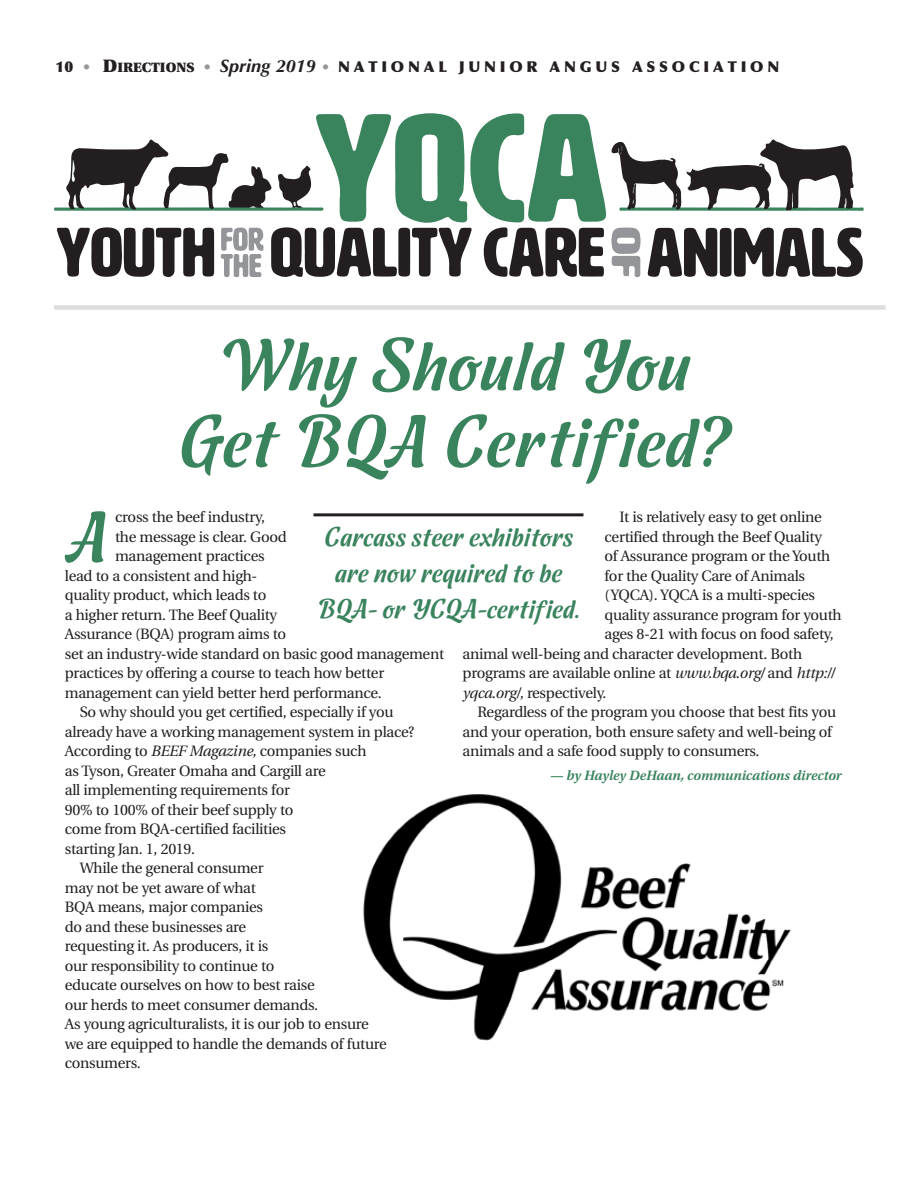
<style>
.page{position:relative;width:918px;height:1188px;background:#fff}
.page>*{position:absolute;margin:0;border:0;box-sizing:border-box;transform-origin:0 0}
.headline{font:72px/76.5px "Dessert Script";color:#39835d;text-align:center}
.Drop_Cap{font:69.9px "Dessert Script";color:#39835d}
.Sidebar_body_text{font:27px/36px "Dessert Script";letter-spacing:-.005em;color:#39835d;text-align:center}
.body_text{font:15px/19.5px "Utopia";letter-spacing:-.02em;color:#231f20}
.Drop_Cap-2{font:15px "Utopia";letter-spacing:-.02em;color:#231f20}
.t1{font:900 15px "Optima";letter-spacing:.25em;color:#231f20}
.byline{font:italic 600 14.25px "Utopia Std";letter-spacing:-.01em;color:#39835d}
.s1{font-weight:700;color:#939598}
.s2{font-family:"Utopia";font-size:18px}
.s3{font-family:"Utopia";font-size:13.5px}
.s4{font-weight:700;font-style:italic;font-size:18px}
.s5{font-style:italic}
</style>
<div class="page">
<hr style="left:314px;top:513px;width:270px;height:3px;background:#231f20">
<svg style="left:54px;top:113px;width:810px;height:165px"></svg>
<img style="left:363px;top:794px;width:428px;height:247px">
<div style="left:54px;top:305px;width:832px;height:5px;background:#dcdddf"></div>
<p class="t1" style="left:56px;top:58px;width:725px">10 <span class="s1">•</span> <span class="s2">D</span><span class="s3">IRECTIONS</span> <span class="s1">•</span> <span class="s4">Spring 2019</span> <span class="s1">•</span> NATIONAL JUNIOR ANGUS ASSOCIATION</p>
<p class="headline" style="left:176px;top:324px;width:555px">Why Should You<br>Get BQA Certified?</p>
<p class="Drop_Cap" style="left:66px;top:487px;width:42px">A</p>
<p class="Drop_Cap-2" style="left:115px;top:509px;width:152px">cross the beef industry,</p>
<p class="body_text" style="left:620px;top:507px;width:204px">It is relatively easy to get online</p>
<p class="body_text" style="left:604px;top:527px;width:219px">certified through the Beef Quality</p>
<p class="body_text" style="left:604px;top:546px;width:227px">of Assurance program or the Youth</p>
<p class="body_text" style="left:604px;top:566px;width:202px">for the Quality Care of Animals</p>
<p class="body_text" style="left:604px;top:585px;width:212px">(YQCA). YQCA is a multi-species</p>
<p class="body_text" style="left:604px;top:605px;width:239px">quality assurance program for youth</p>
<p class="body_text" style="left:604px;top:624px;width:231px">ages 8-21 with focus on food safety,</p>
<p class="body_text" style="left:463px;top:644px;width:341px">animal well-being and character development. Both</p>
<p class="body_text" style="left:463px;top:663px;width:373px">programs are available online at <span class="s5">www.bqa.org/</span> and <span class="s5">http://</span></p>
<p class="body_text" style="left:463px;top:683px;width:145px"><span class="s5">yqca.org/,</span> respectively.</p>
<p class="body_text" style="left:463px;top:702px;width:375px;text-indent:15px">Regardless of the program you choose that best fits you and your operation, both ensure safety and well-being of animals and a safe food supply to consumers.</p>
<p class="byline" style="left:550px;top:767px;width:293px">— by Hayley DeHaan, communications director</p>
<p class="Sidebar_body_text" style="left:316px;top:518px;width:266px">Carcass steer exhibitors are now required to be<br>BQA- or YCQA-certified.</p>
<p class="Drop_Cap-2" style="left:115px;top:528px;width:173px">the message is clear. Good</p>
<p class="Drop_Cap-2" style="left:115px;top:548px;width:151px">management practices</p>
<p class="Drop_Cap-2" style="left:65px;top:567px;width:194px">lead to a consistent and high-</p>
<p class="Drop_Cap-2" style="left:65px;top:587px;width:203px">quality product, which leads to</p>
<p class="Drop_Cap-2" style="left:65px;top:606px;width:214px">a higher return. The Beef Quality</p>
<p class="Drop_Cap-2" style="left:65px;top:626px;width:223px">Assurance (BQA) program aims to</p>
<p class="Drop_Cap-2" style="left:65px;top:645px;width:381px">set an industry-wide standard on basic good management</p>
<p class="Drop_Cap-2" style="left:65px;top:665px;width:321px">practices by offering a course to teach how better</p>
<p class="Drop_Cap-2" style="left:65px;top:684px;width:318px">management can yield better herd performance.</p>
<p class="body_text" style="left:65px;top:702px;width:351px;text-indent:15px">So why should you get certified, especially if you already have a working management system in place?<br>According to <span class="s5">BEEF Magazine,</span> companies such<br>as Tyson, Greater Omaha and Cargill are<br>all implementing requirements for<br>90% to 100% of their beef supply to<br>come from BQA-certified facilities<br>starting Jan. 1, 2019.</p>
<p class="body_text" style="left:65px;top:858px;width:323px;text-indent:15px">While the general consumer<br>may not be yet aware of what<br>BQA means, major companies<br>do and these businesses are<br>requesting it. As producers, it is<br>our responsibility to continue to<br>educate ourselves on how to best raise<br>our herds to meet consumer demands.<br>As young agriculturalists, it is our job to ensure we are equipped to handle the demands of future consumers.</p>
</div>
